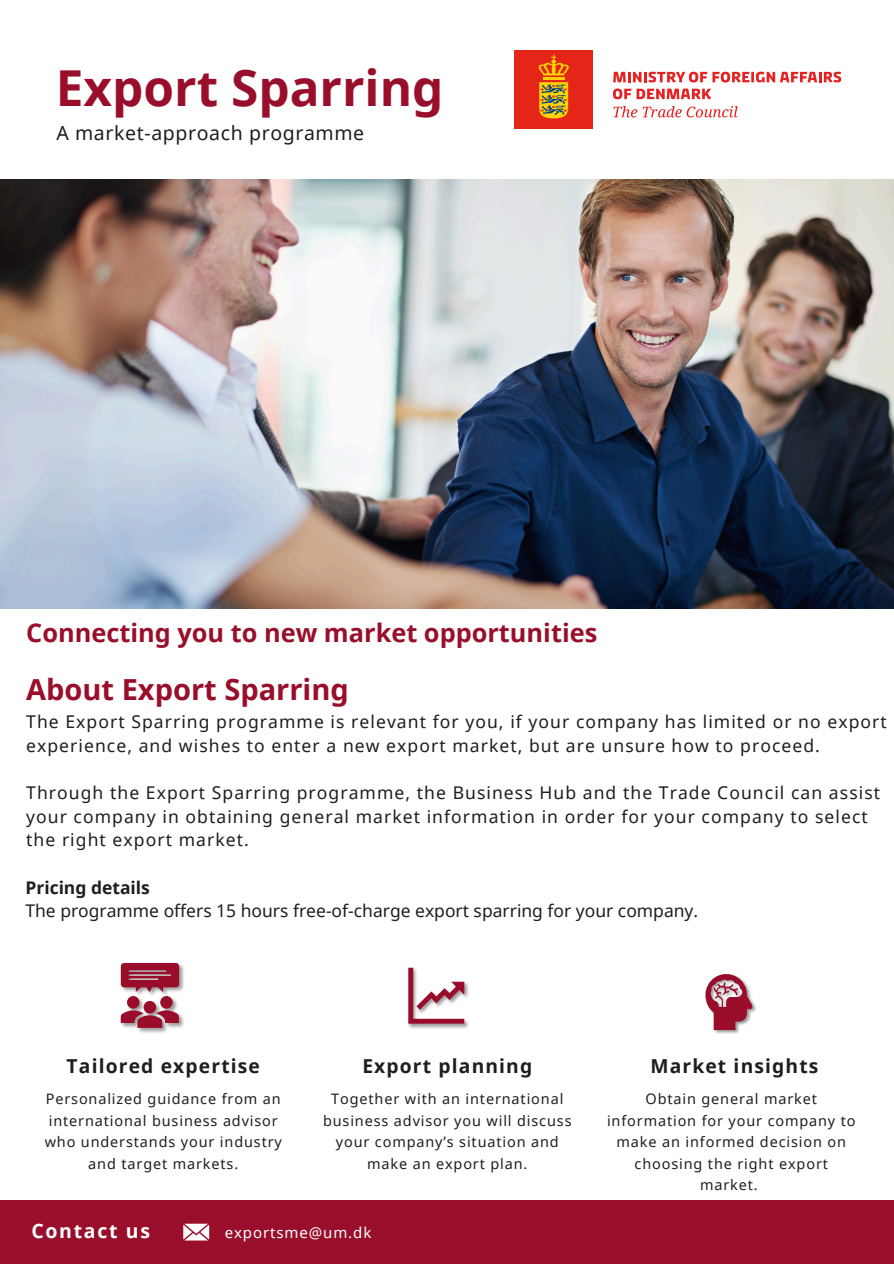
<style>
.page{position:relative;width:894px;height:1264px;background:#fff}
.page>*{position:absolute;margin:0;border:0;box-sizing:border-box;transform-origin:0 0}
.t1{font:700 49.5px "Noto Sans";color:#990e2b}
.t2{font:700 28.95px "Noto Sans";color:#990e2b}
.t3{font:700 25.35px "Noto Sans";color:#990e2b}
.t4{font:19.5px "Noto Sans";letter-spacing:.03em;color:#1e1e1e}
.t5{font:700 19.5px "Noto Sans";letter-spacing:.085em;color:#fff}
.t6{font:700 19.2px "Noto Sans";letter-spacing:.06em;color:#1e1e1e}
.t7{font:17.55px/23.7px "Noto Sans";letter-spacing:.06em;color:#1e1e1e}
.t8{font:17.4px/23.7px "Noto Sans";color:#1e1e1e}
.t9{font:15px "Noto Sans";letter-spacing:.06em;color:#fff}
.t10{font:14.4px/21.3px "Noto Sans";letter-spacing:.06em;color:#1e1e1e;text-align:center}
.s1{font-weight:700}
</style>
<div class="page">
<img style="left:0;top:180px;width:893px;height:428px">
<svg style="left:613px;top:72px;width:228px;height:10px"></svg>
<svg style="left:613px;top:88px;width:98px;height:11px"></svg>
<svg style="left:613px;top:106px;width:124px;height:11px"></svg>
<div style="left:514px;top:50px;width:79px;height:79px;background:#e52518"></div>
<hr style="left:543px;top:77px;width:21px;height:3px;background:#ffd200">
<svg style="left:538px;top:55px;width:30px;height:20px"></svg>
<svg style="left:539px;top:82px;width:29px;height:36px"></svg>
<img style="left:120px;top:962px;width:64px;height:71px">
<div style="left:160px;top:996px;width:13px;height:12px;background:#990d2b;border-radius:50%"></div>
<div style="left:127px;top:996px;width:12px;height:12px;background:#990d2b;border-radius:50%"></div>
<svg style="left:121px;top:1010px;width:58px;height:17px"></svg>
<div style="left:143px;top:1000px;width:13px;height:13px;background:#990d2b;border-radius:50%"></div>
<svg style="left:121px;top:963px;width:58px;height:29px;background:#a2394f"></svg>
<img style="left:408px;top:981px;width:61px;height:48px">
<svg style="left:408px;top:967px;width:56px;height:56px"></svg>
<img style="left:714px;top:1002px;width:42px;height:32px">
<svg style="left:705px;top:974px;width:48px;height:56px"></svg>
<div style="left:0;top:1199px;width:893px;height:64px;background:#990e2b"></div>
<svg style="left:183px;top:1223px;width:26px;height:17px"></svg>
<h6 class="t1" style="left:56px;top:53px;width:389px">Export Sparring</h6>
<h6 class="t4" style="left:56px;top:119px;width:309px">A market-approach programme</h6>
<p class="t3" style="left:26px;top:615px;width:572px">Connecting you to new market opportunities</p>
<h3 class="t2" style="left:26px;top:668px;width:324px">About Export Sparring</h3>
<h2 class="t7" style="left:26px;top:709px;width:861px">The Export Sparring programme is relevant for you, if your company has limited or no export experience, and wishes to enter a new export market, but are unsure how to proceed.</h2>
<h6 class="t7" style="left:26px;top:780px;width:855px">Through the Export Sparring programme, the Business Hub and the Trade Council can assist your company in obtaining general market information in order for your company to select the right export market.</h6>
<p class="t8" style="left:25px;top:875px;width:674px"><span class="s1">Pricing details<br></span>The programme offers 15 hours free-of-charge export sparring for your company.</p>
<h4 class="t6" style="left:67px;top:1052px;width:195px">Tailored expertise</h4>
<h4 class="t6" style="left:362px;top:1052px;width:171px">Export planning</h4>
<p class="t6" style="left:650px;top:1052px;width:169px">Market insights</p>
<p class="t10" style="left:45px;top:1088px;width:239px">Personalized guidance from an international business advisor who understands your industry and target markets.</p>
<h4 class="t10" style="left:323px;top:1088px;width:250px">Together with an international business advisor you will discuss your company’s situation and make an export plan.</h4>
<p class="t10" style="left:607px;top:1088px;width:250px">Obtain general market information for your company to make an informed decision on choosing the right export market.</p>
<p class="t5" style="left:31px;top:1217px;width:120px">Contact us</p>
<h4 class="t9" style="left:225px;top:1221px;width:148px">exportsme@um.dk</h4>
</div>
